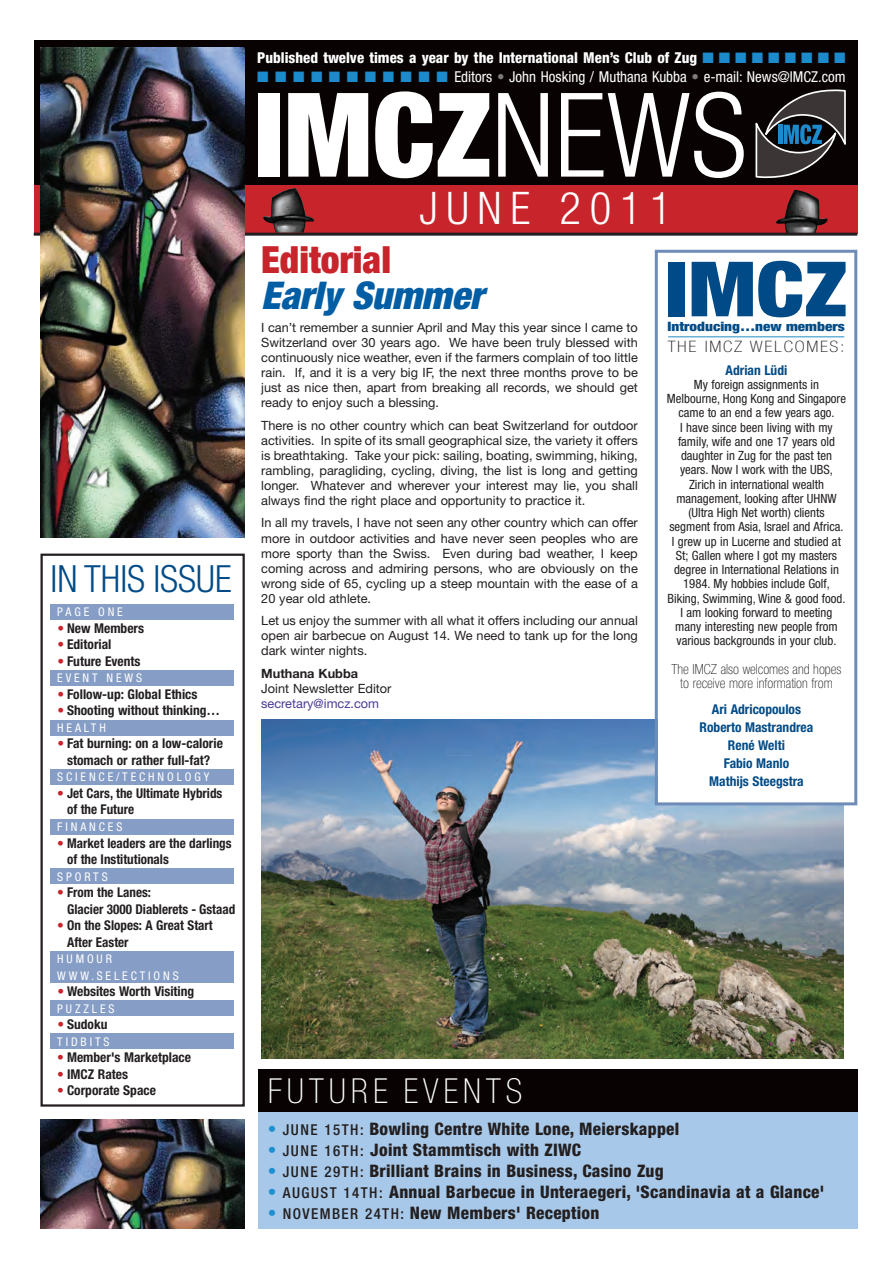
<style>
.page{position:relative;width:893px;height:1263px;background:#fff}
.page>*{position:absolute;margin:0;border:0;box-sizing:border-box;transform-origin:0 0}
.t1{font:900 condensed 117px "Helvetica Neue";color:#fff}
.t2{font:900 condensed 76.35px "Helvetica Neue";color:#004b87;scale:1.17 1}
.t3{font:300 condensed 45px "Helvetica Neue";letter-spacing:.19em;color:#fff}
.t4{font:italic 900 condensed 38.25px "Helvetica Neue";color:#015da4}
.t5{font:300 condensed 37.5px "Helvetica Neue";color:#004b87}
.t6{font:900 condensed 37.5px "Helvetica Neue";color:#c8242b}
.t7{font:100 condensed 34.5px "Helvetica Neue";letter-spacing:.145em;color:#fff}
.t8{font:800 condensed 17.25px "Helvetica Neue";letter-spacing:.015em;color:#231f20}
.t9{font:100 condensed 15.75px "Helvetica Neue";letter-spacing:.09em;color:#231f20;scale:1.17 1}
.t10{font:800 condensed 15px "Helvetica Neue";color:#fff}
.t11{font:condensed 15px "Helvetica Neue";color:#fff}
.t12{font:100 condensed 13.95px/14.2px "Helvetica Neue";color:#231f20;text-align:center}
.t13{font:700 condensed 13.5px/16.5px "Helvetica Neue";color:#231f20}
.t14{font:700 condensed 13.5px/18px "Helvetica Neue";color:#004b87;text-align:center}
.t15{font:900 condensed 12.9px "Helvetica Neue";color:#004b87;scale:1.17 1}
.t16{font:12.75px/15px "Helvetica Neue";color:#231f20;text-align:justify}
.t17{font:condensed 12.75px/14.2px "Helvetica Neue";color:#231f20;text-align:center}
.t18{font:12.75px "Helvetica Neue";color:#4b3c98}
.t19{font:700 12.75px "Helvetica Neue";color:#231f20}
.t20{font:condensed 12px/16.5px "Helvetica Neue";letter-spacing:.24em;color:#fff}
.s1{color:#c8242b}
.s2{color:#1d8acb}
.s3{color:#7d7a7a}
.s4{font-weight:300}
.s5{font-weight:400;color:#1d90d0}
.s6{font-weight:500;font-size:15px}
</style>
<div class="page">
<img style="left:261px;top:720px;width:582px;height:339px">
<div style="left:258px;top:1086px;width:599px;height:143px;background:#a7c8e8"></div>
<div style="left:258px;top:1070px;width:599px;height:42px;background:#080302"></div>
<div style="left:34px;top:185px;width:823px;height:49px;background:#c8242b"></div>
<div style="left:34px;top:41px;width:823px;height:144px;background:#080302"></div>
<svg style="left:755px;top:89px;width:90px;height:90px"></svg>
<img style="left:775px;top:189px;width:53px;height:44px">
<img style="left:263px;top:188px;width:52px;height:45px">
<hr style="left:34px;top:233px;width:823px;height:3px;background:#231f20">
<img style="left:40px;top:48px;width:205px;height:489px">
<div style="left:658px;top:253px;width:196px;height:549px;background:#fff"></div>
<div style="left:655px;top:250px;width:202px;height:555px;border:3px solid #6f8cb8"></div>
<hr style="left:668px;top:336px;width:176px;height:1px;background:#1d8acb">
<div style="left:40px;top:554px;width:205px;height:552px;border:2px solid #231f20"></div>
<div style="left:51px;top:604px;width:183px;height:15px;background:#869dc5"></div>
<div style="left:51px;top:670px;width:183px;height:15px;background:#869dc5"></div>
<div style="left:51px;top:951px;width:183px;height:15px;background:#869dc5"></div>
<div style="left:51px;top:720px;width:183px;height:15px;background:#869dc5"></div>
<div style="left:51px;top:770px;width:183px;height:15px;background:#869dc5"></div>
<div style="left:50px;top:819px;width:184px;height:15px;background:#869dc5"></div>
<div style="left:51px;top:868px;width:183px;height:15px;background:#869dc5"></div>
<div style="left:51px;top:968px;width:183px;height:15px;background:#869dc5"></div>
<div style="left:51px;top:1000px;width:183px;height:15px;background:#869dc5"></div>
<div style="left:51px;top:1033px;width:183px;height:15px;background:#869dc5"></div>
<img style="left:40px;top:1120px;width:204px;height:109px">
<h3 class="t5" style="left:51px;top:566px;width:183px">IN THIS ISSUE</h3>
<p class="t20" style="left:57px;top:605px;width:67px">PAGE ONE</p>
<p class="t13" style="left:58px;top:621px;width:88px"><span class="s1">•</span> New Members</p>
<p class="t13" style="left:58px;top:638px;width:55px"><span class="s1">•</span> Editorial</p>
<p class="t13" style="left:58px;top:654px;width:84px"><span class="s1">•</span> Future Events</p>
<p class="t20" style="left:57px;top:671px;width:86px">EVENT NEWS</p>
<p class="t13" style="left:58px;top:687px;width:141px"><span class="s1">•</span> Follow-up: Global Ethics</p>
<p class="t13" style="left:58px;top:704px;width:164px"><span class="s1">•</span> Shooting without thinking…</p>
<p class="t20" style="left:57px;top:720px;width:50px">HEALTH</p>
<p class="t13" style="left:58px;top:737px;width:167px;text-align:center"><span class="s1">•</span> Fat burning: on a low-calorie stomach or rather full-fat?</p>
<p class="t20" style="left:57px;top:770px;width:154px">SCIENCE/TECHNOLOGY</p>
<p class="t13" style="left:67px;top:786px;width:157px;text-indent:-10px"><span class="s1">•</span> Jet Cars, the Ultimate Hybrids of the Future</p>
<p class="t20" style="left:57px;top:819px;width:67px">FINANCES</p>
<p class="t13" style="left:67px;top:836px;width:166px;text-indent:-10px"><span class="s1">•</span> Market leaders are the darlings of the Institutionals</p>
<p class="t20" style="left:57px;top:869px;width:52px">SPORTS</p>
<p class="t13" style="left:67px;top:885px;width:170px;text-indent:-10px"><span class="s1">•</span> From the Lanes:<br>Glacier 3000 Diablerets - Gstaad</p>
<p class="t13" style="left:67px;top:918px;width:147px;text-indent:-10px"><span class="s1">•</span> On the Slopes: A Great Start<br>After Easter</p>
<p class="t20" style="left:57px;top:951px;width:123px">HUMOUR<br>WWW.SELECTIONS</p>
<p class="t13" style="left:58px;top:984px;width:138px"><span class="s1">•</span> Websites Worth Visiting</p>
<p class="t20" style="left:57px;top:1001px;width:59px">PUZZLES</p>
<p class="t13" style="left:58px;top:1017px;width:51px"><span class="s1">•</span> Sudoku</p>
<p class="t20" style="left:57px;top:1034px;width:54px">TIDBITS</p>
<p class="t13" style="left:57px;top:1050px;width:135px"><span class="s1">•</span> Member's Marketplace</p>
<p class="t13" style="left:57px;top:1067px;width:72px"><span class="s1">•</span> IMCZ Rates</p>
<p class="t13" style="left:57px;top:1083px;width:100px"><span class="s1">•</span> Corporate Space</p>
<p class="t10" style="left:257px;top:52px;width:590px">Published twelve times a year by the International Men’s Club of Zug <span class="s2">■</span> <span class="s2">■</span> <span class="s2">■</span> <span class="s2">■</span> <span class="s2">■</span> <span class="s2">■</span> <span class="s2">■</span> <span class="s2">■</span> <span class="s2">■</span></p>
<p class="t11" style="left:257px;top:72px;width:590px"><span class="s2">■</span> <span class="s2">■</span> <span class="s2">■</span> <span class="s2">■</span> <span class="s2">■</span> <span class="s2">■</span> <span class="s2">■</span> <span class="s2">■</span> <span class="s2">■</span> <span class="s2">■</span> <span class="s2">■</span> Editors <span class="s3">•</span> John Hosking / Muthana Kubba <span class="s3">•</span> e-mail: News@IMCZ.com</p>
<h1 class="t1" style="left:253px;top:93px;width:495px">IMCZ<span class="s4">NEWS</span></h1>
<h3 class="t3" style="left:419px;top:192px;width:254px">JUNE 2011</h3>
<h3 class="t6" style="left:261px;top:247px;width:131px">Editorial</h3>
<h3 class="t4" style="left:261px;top:282px;width:223px">Early Summer</h3>
<p class="t16" style="left:261px;top:322px;width:378px">I can’t remember a sunnier April and May this year since I came to Switzerland over 30 years ago. We have been truly blessed with continuously nice weather, even if the farmers complain of too little rain. If, and it is a very big IF, the next three months prove to be just as nice then, apart from breaking all records, we should get ready to enjoy such a blessing.</p>
<p class="t16" style="left:261px;top:419px;width:378px">There is no other country which can beat Switzerland for outdoor activities. In spite of its small geographical size, the variety it offers is breathtaking. Take your pick: sailing, boating, swimming, hiking, rambling, paragliding, cycling, diving, the list is long and getting longer. Whatever and wherever your interest may lie, you shall always find the right place and opportunity to practice it.</p>
<p class="t16" style="left:261px;top:517px;width:378px">In all my travels, I have not seen any other country which can offer more in outdoor activities and have never seen peoples who are more sporty than the Swiss. Even during bad weather, I keep coming across and admiring persons, who are obviously on the wrong side of 65, cycling up a steep mountain with the ease of a 20 year old athlete.</p>
<p class="t16" style="left:261px;top:614px;width:378px">Let us enjoy the summer with all what it offers including our annual open air barbecue on August 14. We need to tank up for the long dark winter nights.</p>
<p class="t19" style="left:261px;top:668px;width:98px">Muthana Kubba</p>
<p class="t16" style="left:261px;top:682px;width:132px">Joint Newsletter Editor</p>
<p class="t18" style="left:261px;top:698px;width:119px">secretary@imcz.com</p>
<h2 class="t2" style="left:665px;top:262px;width:157px">IMCZ</h2>
<p class="t15" style="left:668px;top:321px;width:153px">Introducing…new members</p>
<p class="t9" style="left:668px;top:341px;width:153px">THE IMCZ WELCOMES:</p>
<p class="t14" style="left:726px;top:362px;width:63px">Adrian Lüdi</p>
<p class="t17" style="left:667px;top:378px;width:180px">My foreign assignments in<br>Melbourne, Hong Kong and Singapore came to an end a few years ago.<br>I have since been living with my family, wife and one 17 years old daughter in Zug for the past ten years. Now I work with the UBS,<br>Zirich in international wealth management, looking after UHNW (Ultra High Net worth) clients segment from Asia, Israel and Africa.<br>I grew up in Lucerne and studied at<br>St; Gallen where I got my masters degree in International Relations in<br>1984. My hobbies include Golf,<br>Biking, Swimming, Wine &amp; good food.<br>I am looking forward to meeting many interesting new people from various backgrounds in your club.</p>
<p class="t12" style="left:671px;top:663px;width:171px">The IMCZ also welcomes and hopes to receive more information from</p>
<p class="t14" style="left:700px;top:701px;width:115px">Ari Adricopoulos<br>Roberto Mastrandrea<br>René Welti<br>Fabio Manlo<br>Mathijs Steegstra</p>
<h3 class="t7" style="left:268px;top:1078px;width:256px">FUTURE EVENTS</h3>
<h3 class="t8" style="left:268px;top:1122px;width:413px"><span class="s5">•</span> <span class="s6">JUNE 15TH:</span> Bowling Centre White Lone, Meierskappel</h3>
<h3 class="t8" style="left:268px;top:1143px;width:315px"><span class="s5">•</span> <span class="s6">JUNE 16TH:</span> Joint Stammtisch with ZIWC</h3>
<h3 class="t8" style="left:268px;top:1164px;width:397px"><span class="s5">•</span> <span class="s6">JUNE 29TH:</span> Brilliant Brains in Business, Casino Zug</h3>
<h3 class="t8" style="left:268px;top:1185px;width:558px"><span class="s5">•</span> <span class="s6">AUGUST 14TH:</span> Annual Barbecue in Unteraegeri, 'Scandinavia at a Glance'</h3>
<h3 class="t8" style="left:268px;top:1206px;width:333px"><span class="s5">•</span> <span class="s6">NOVEMBER 24TH:</span> New Members' Reception</h3>
</div>
